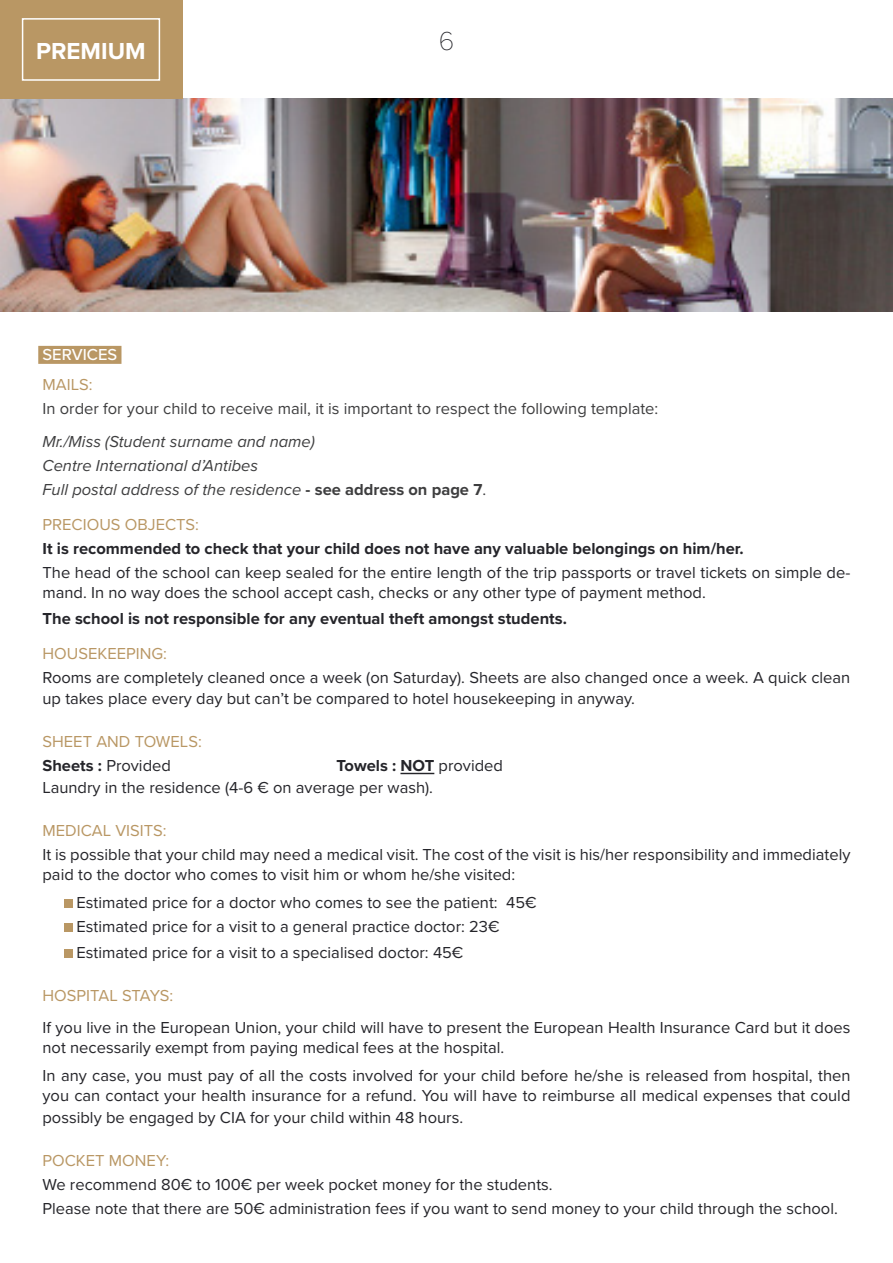
<style>
.page{position:relative;width:893px;height:1263px;background:#fff}
.page>*{position:absolute;margin:0;border:0;box-sizing:border-box;transform-origin:0 0}
.t1{font:100 27px "Proxima Nova T";color:#25252a}
.t2{font:700 24px "Proxima Nova";color:#fff}
.t3{font:16.5px/19.8px "Proxima Nova";color:#25252a}
.t4{font:700 16.5px "Proxima Nova";color:#25252a}
.t5{font:italic 16.5px "Proxima Nova";color:#3e3e3f}
.t6{font:16.5px "Proxima Nova";color:#3e3e3f}
.subtitle{font:16.5px "Proxima Nova";color:#b99764}
.PARAGRAPHE{font:16.5px "Proxima Nova";color:#b99764}
.sous_titre_filet{font:500 16.5px "Proxima Nova";color:#fff}
.s1{font-weight:700;font-style:normal}
.s2{font-style:normal}
.s3{font-weight:700}
.s4{font-weight:400}
</style>
<div class="page">
<img style="left:0;top:99px;width:893px;height:212px">
<div style="left:38px;top:346px;width:83px;height:18px;background:#b99764"></div>
<hr style="left:400px;top:773px;width:34px;height:1px;background:#25252a">
<div style="left:64px;top:899px;width:8px;height:9px;background:#b99764"></div>
<div style="left:64px;top:923px;width:8px;height:9px;background:#b99764"></div>
<div style="left:64px;top:949px;width:8px;height:9px;background:#b99764"></div>
<div style="left:0;top:0;width:182px;height:99px;background:#b99764"></div>
<div style="left:22px;top:18px;width:138px;height:63px;border:2px solid #fff"></div>
<p class="t2" style="left:36px;top:33px;width:111px">PREMIUM</p>
<p class="t1" style="left:439px;top:21px;width:17px">6</p>
<p class="sous_titre_filet" style="left:43px;top:342px;width:76px">SERVICES</p>
<p class="PARAGRAPHE" style="left:43px;top:372px;width:52px">MAILS:</p>
<p class="t6" style="left:43px;top:396px;width:617px">In order for your child to receive mail, it is important to respect the following template:</p>
<p class="t5" style="left:43px;top:429px;width:274px">Mr./Miss (Student surname and name)</p>
<p class="t5" style="left:43px;top:453px;width:217px">Centre International d’Antibes</p>
<p class="t5" style="left:43px;top:477px;width:445px">Full postal address of the residence <span class="s1">- see address on page 7</span><span class="s2">.</span></p>
<p class="PARAGRAPHE" style="left:43px;top:512px;width:158px">PRECIOUS OBJECTS:</p>
<p class="t4" style="left:43px;top:536px;width:702px">It is recommended to check that your child does not have any valuable belongings on him/her.</p>
<p class="t3" style="left:43px;top:562px;width:809px">The head of the school can keep sealed for the entire length of the trip passports or travel tickets on simple de&shy;mand. In no way does the school accept cash, checks or any other type of payment method.</p>
<p class="t4" style="left:43px;top:606px;width:526px">The school is not responsible for any eventual theft amongst students.</p>
<p class="PARAGRAPHE" style="left:43px;top:641px;width:126px">HOUSEKEEPING:</p>
<p class="t3" style="left:43px;top:666px;width:809px;line-height:21.6px">Rooms are completely cleaned once a week (on Saturday). Sheets are also changed once a week. A quick clean up takes place every day but can’t be compared to hotel housekeeping in anyway.</p>
<p class="subtitle" style="left:43px;top:729px;width:161px">SHEET AND TOWELS:</p>
<p class="t3" style="left:43px;top:755px;width:130px"><span class="s3">Sheets :</span> Provided</p>
<p class="t4" style="left:337px;top:753px;width:168px">Towels : NOT <span class="s4">provided</span></p>
<p class="t3" style="left:43px;top:777px;width:392px">Laundry in the residence (4-6 € on average per wash).</p>
<p class="subtitle" style="left:43px;top:818px;width:126px">MEDICAL VISITS:</p>
<p class="t3" style="left:43px;top:843px;width:809px">It is possible that your child may need a medical visit. The cost of the visit is his/her responsibility and immediately paid to the doctor who comes to visit him or whom he/she visited:</p>
<p class="t3" style="left:77px;top:892px;width:462px">Estimated price for a doctor who comes to see the patient: 45€</p>
<p class="t3" style="left:77px;top:916px;width:424px">Estimated price for a visit to a general practice doctor: 23€</p>
<p class="t3" style="left:77px;top:941px;width:388px">Estimated price for a visit to a specialised doctor: 45€</p>
<p class="subtitle" style="left:43px;top:983px;width:132px">HOSPITAL STAYS:</p>
<p class="t3" style="left:43px;top:1017px;width:809px">If you live in the European Union, your child will have to present the European Health Insurance Card but it does not necessarily exempt from paying medical fees at the hospital.</p>
<p class="t3" style="left:43px;top:1065px;width:809px">In any case, you must pay of all the costs involved for your child before he/she is released from hospital, then you can contact your health insurance for a refund. You will have to reimburse all medical expenses that could</p>
<p class="t3" style="left:43px;top:1106px;width:422px">possibly be engaged by CIA for your child within 48 hours.</p>
<p class="subtitle" style="left:43px;top:1148px;width:128px">POCKET MONEY:</p>
<p class="t3" style="left:43px;top:1173px;width:512px">We recommend 80€ to 100€ per week pocket money for the students.</p>
<p class="t3" style="left:43px;top:1197px;width:797px">Please note that there are 50€ administration fees if you want to send money to your child through the school.</p>
</div>
